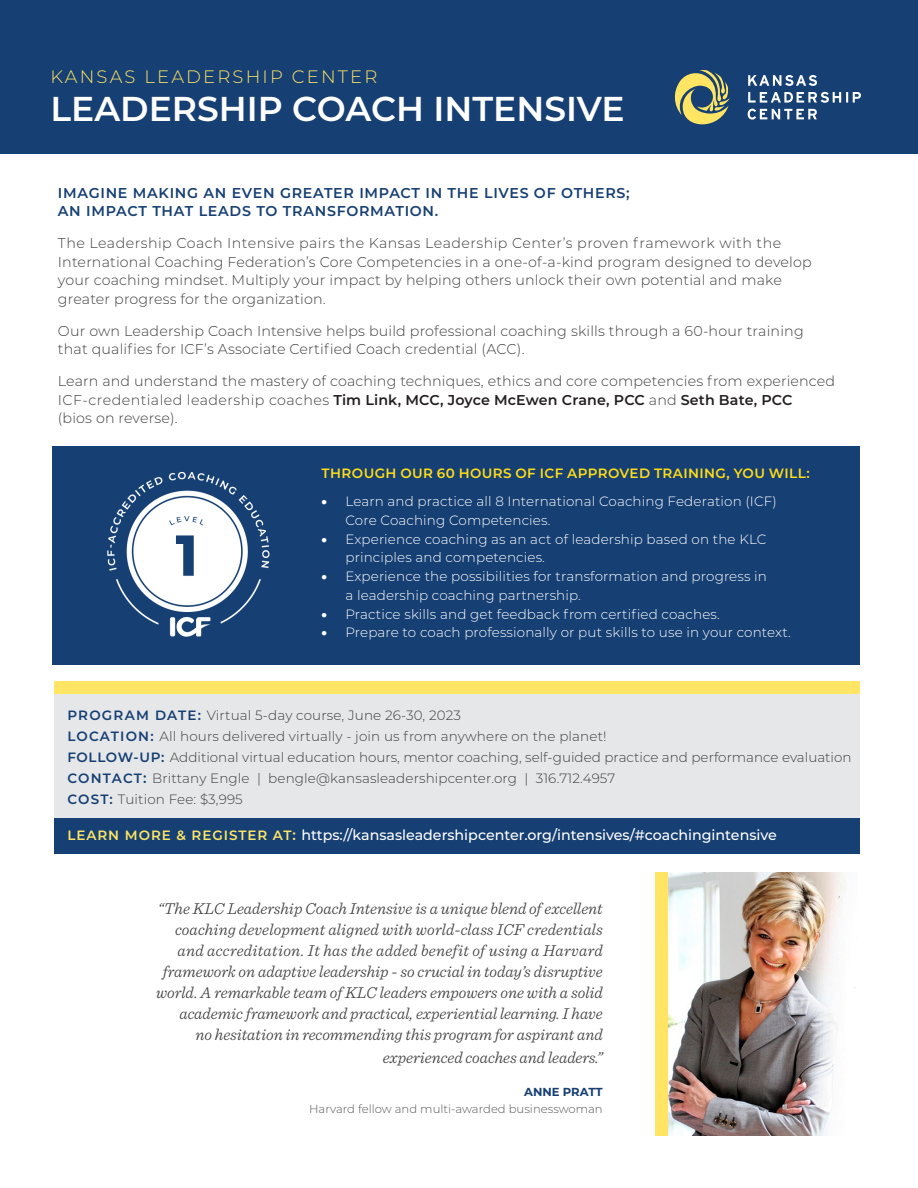
<style>
.page{position:relative;width:918px;height:1188px;background:#fff}
.page>*{position:absolute;margin:0;border:0;box-sizing:border-box;transform-origin:0 0}
.t1{font:600 34.5px "Montserrat";color:#fff}
.t2{font:300 18px "Montserrat";letter-spacing:.12em;color:#ffe563}
.t3{font:italic 300 16.5px/21px "Sentinel";color:#3e3e3f;text-align:right}
.t4{font:300 14.25px/18.8px "Montserrat";letter-spacing:.01em;color:#3e3e3f}
.t5{font:600 14.25px/18.8px "Montserrat";letter-spacing:.05em;color:#163f73}
.t6{font:500 14.25px "Montserrat";color:#fff}
.t7{font:300 13.5px/18.8px "Montserrat";letter-spacing:.01em;color:#fff}
.t8{font:300 13.5px "Montserrat";letter-spacing:.005em;color:#3e3e3f}
.t9{font:600 13.5px "Montserrat";letter-spacing:.03em;color:#ffdd17}
.t10{font:300 11.7px "Montserrat";color:#57585a}
.t11{font:700 11.7px "Montserrat";color:#163f73}
.s1{font-weight:600;color:#231f20}
.s2{font-weight:900}
.s3{font-weight:600;color:#163f73}
.s4{font-weight:600;font-size:14.25px;color:#163f73}
.s5{font-weight:600;font-size:13.5px;color:#ffe563}
.s6{font-weight:600;color:#ffe563}
</style>
<div class="page">
<div style="left:0;top:0;width:918px;height:153px;background:#163f73"></div>
<svg style="left:675px;top:70px;width:55px;height:54px"></svg>
<svg style="left:748px;top:75px;width:113px;height:45px"></svg>
<div style="left:52px;top:446px;width:807px;height:218px;background:#163f73"></div>
<img style="left:107px;top:472px;width:163px;height:165px">
<div style="left:54px;top:681px;width:805px;height:161px;background:#e6e7e9"></div>
<div style="left:54px;top:681px;width:805px;height:13px;background:#ffe563"></div>
<div style="left:54px;top:818px;width:805px;height:36px;background:#163f73"></div>
<img style="left:668px;top:872px;width:187px;height:264px">
<div style="left:656px;top:872px;width:12px;height:264px;background:#ffe563"></div>
<p class="t2" style="left:51px;top:64px;width:328px">KANSAS LEADERSHIP CENTER</p>
<p class="t1" style="left:51px;top:84px;width:576px">LEADERSHIP COACH INTENSIVE</p>
<p class="t5" style="left:58px;top:183px;width:573px">IMAGINE MAKING AN EVEN GREATER IMPACT IN THE LIVES OF OTHERS;<br>AN IMPACT THAT LEADS TO TRANSFORMATION.</p>
<p class="t4" style="left:58px;top:233px;width:755px">The Leadership Coach Intensive pairs the Kansas Leadership Center’s proven framework with the International Coaching Federation’s Core Competencies in a one-of-a-kind program designed to develop your coaching mindset. Multiply your impact by helping others unlock their own potential and make greater progress for the organization.</p>
<p class="t4" style="left:58px;top:321px;width:747px">Our own Leadership Coach Intensive helps build professional coaching skills through a 60-hour training that qualifies for ICF’s Associate Certified Coach credential (ACC).</p>
<p class="t4" style="left:58px;top:371px;width:779px">Learn and understand the mastery of coaching techniques, ethics and core competencies from experienced<br>ICF-credentialed leadership coaches <span class="s1">Tim Link, MCC, Joyce McEwen Crane, PCC</span> and <span class="s1">Seth Bate, PCC<br></span>(bios on reverse).</p>
<p class="t9" style="left:321px;top:463px;width:490px">THROUGH OUR 60 HOURS OF ICF APPROVED TRAINING, YOU WILL:</p>
<p class="t7" style="left:345px;top:491px;width:433px;text-indent:-24px"><span class="s2">•</span> Learn and practice all 8 International Coaching Federation (ICF)<br>Core Coaching Competencies.</p>
<p class="t7" style="left:345px;top:529px;width:423px;text-indent:-24px"><span class="s2">•</span> Experience coaching as an act of leadership based on the KLC principles and competencies.</p>
<p class="t7" style="left:345px;top:566px;width:423px;text-indent:-24px"><span class="s2">•</span> Experience the possibilities for transformation and progress in a leadership coaching partnership.</p>
<p class="t7" style="left:321px;top:604px;width:400px"><span class="s2">•</span> Practice skills and get feedback from certified coaches.</p>
<p class="t7" style="left:321px;top:623px;width:471px"><span class="s2">•</span> Prepare to coach professionally or put skills to use in your context.</p>
<p class="t8" style="left:67px;top:706px;width:395px"><span class="s3">PROGRAM DATE:</span> Virtual 5-day course, June 26-30, 2023</p>
<p class="t8" style="left:67px;top:727px;width:541px"><span class="s3">LOCATION:</span> All hours delivered virtually - join us from anywhere on the planet!</p>
<p class="t8" style="left:67px;top:748px;width:786px"><span class="s3">FOLLOW-UP:</span> Additional virtual education hours, mentor coaching, self-guided practice and performance evaluation</p>
<p class="t8" style="left:67px;top:769px;width:549px"><span class="s3">CONTACT</span><span class="s4">:</span> Brittany Engle | bengle@kansasleadershipcenter.org | 316.712.4957</p>
<p class="t8" style="left:67px;top:790px;width:177px"><span class="s3">COST:</span> Tuition Fee: $3,995</p>
<p class="t6" style="left:67px;top:825px;width:711px"><span class="s5">LEARN MORE &amp; REGISTER AT</span><span class="s6">:</span> https://kansasleadershipcenter.org/intensives/#coachingintensive</p>
<p class="t3" style="left:156px;top:897px;width:448px">“The KLC Leadership Coach Intensive is a unique blend of excellent coaching development aligned with world-class ICF credentials and accreditation. It has the added benefit of using a Harvard framework on adaptive leadership - so crucial in today’s disruptive world. A remarkable team of KLC leaders empowers one with a solid academic framework and practical, experiential learning. I have<br>no hesitation in recommending this program for aspirant and</p>
<p class="t3" style="left:383px;top:1046px;width:222px">experienced coaches and leaders.”</p>
<p class="t11" style="left:524px;top:1084px;width:80px">ANNE PRATT</p>
<p class="t10" style="left:309px;top:1101px;width:295px">Harvard fellow and multi-awarded businesswoman</p>
</div>
